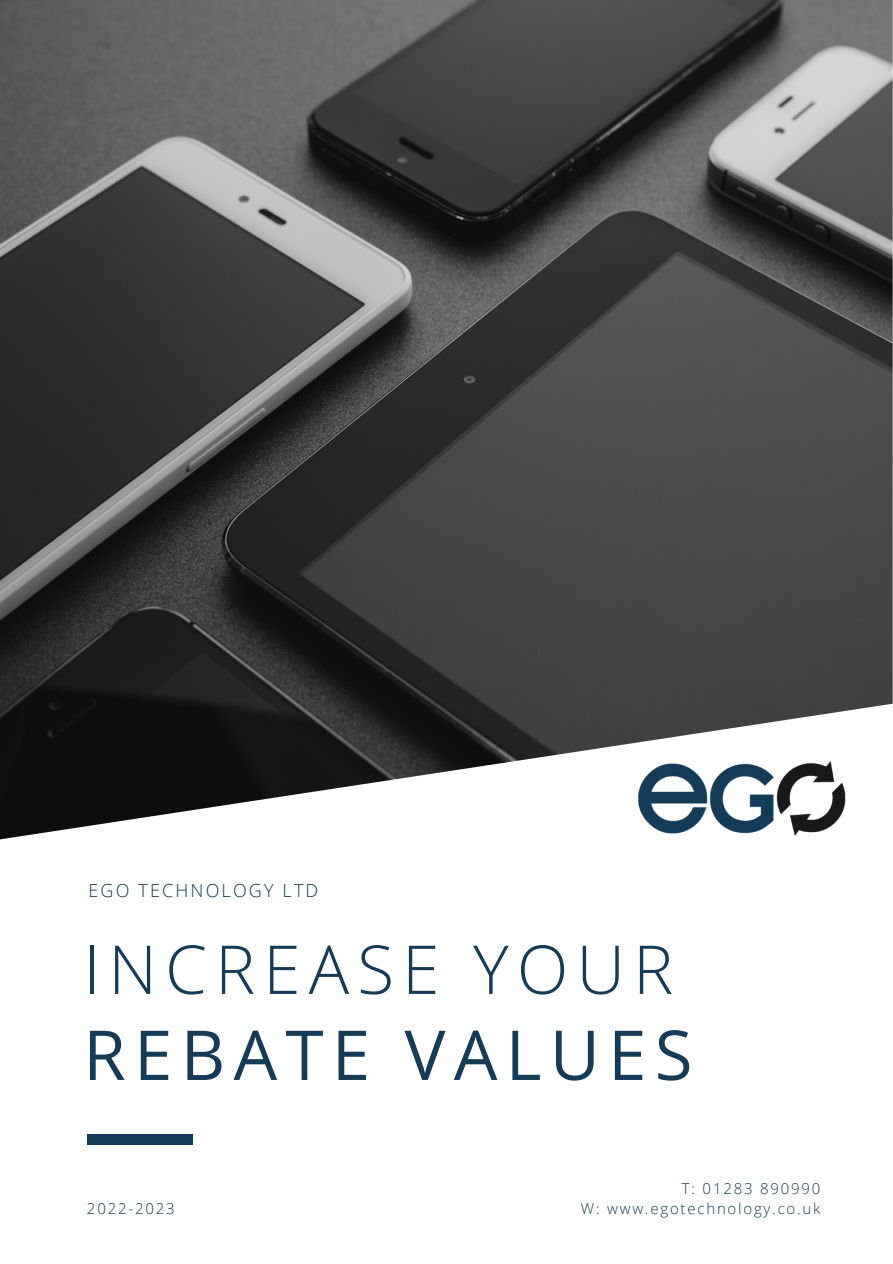
<style>
.page{position:relative;width:893px;height:1264px;background:#fff}
.page>*{position:absolute;margin:0;border:0;box-sizing:border-box;transform-origin:0 0}
.t1{font:68.85px "Open Sans";letter-spacing:.12em;color:#143b58}
.t2{font:300 67.5px "Open Sans";letter-spacing:.12em;color:#143b58}
.t3{font:300 18px "Open Sans";letter-spacing:.12em;color:#143b58}
.t4{font:300 15px/20.2px "Open Sans";letter-spacing:.12em;color:#143b58;text-align:right}
</style>
<div class="page">
<div style="left:87px;top:1134px;width:106px;height:10px;background:#143b58"></div>
<img style="left:0;top:0;width:892px;height:839px">
<p class="t3" style="left:88px;top:877px;width:231px">EGO TECHNOLOGY LTD</p>
<h2 class="t2" style="left:83px;top:921px;width:591px">INCREASE YOUR</h2>
<h1 class="t1" style="left:83px;top:1006px;width:610px">REBATE VALUES</h1>
<p class="t4" style="left:87px;top:1197px;width:89px">2022-2023</p>
<p class="t4" style="left:580px;top:1177px;width:241px">T: 01283 890990<br>W: www.egotechnology.co.uk</p>
</div>
